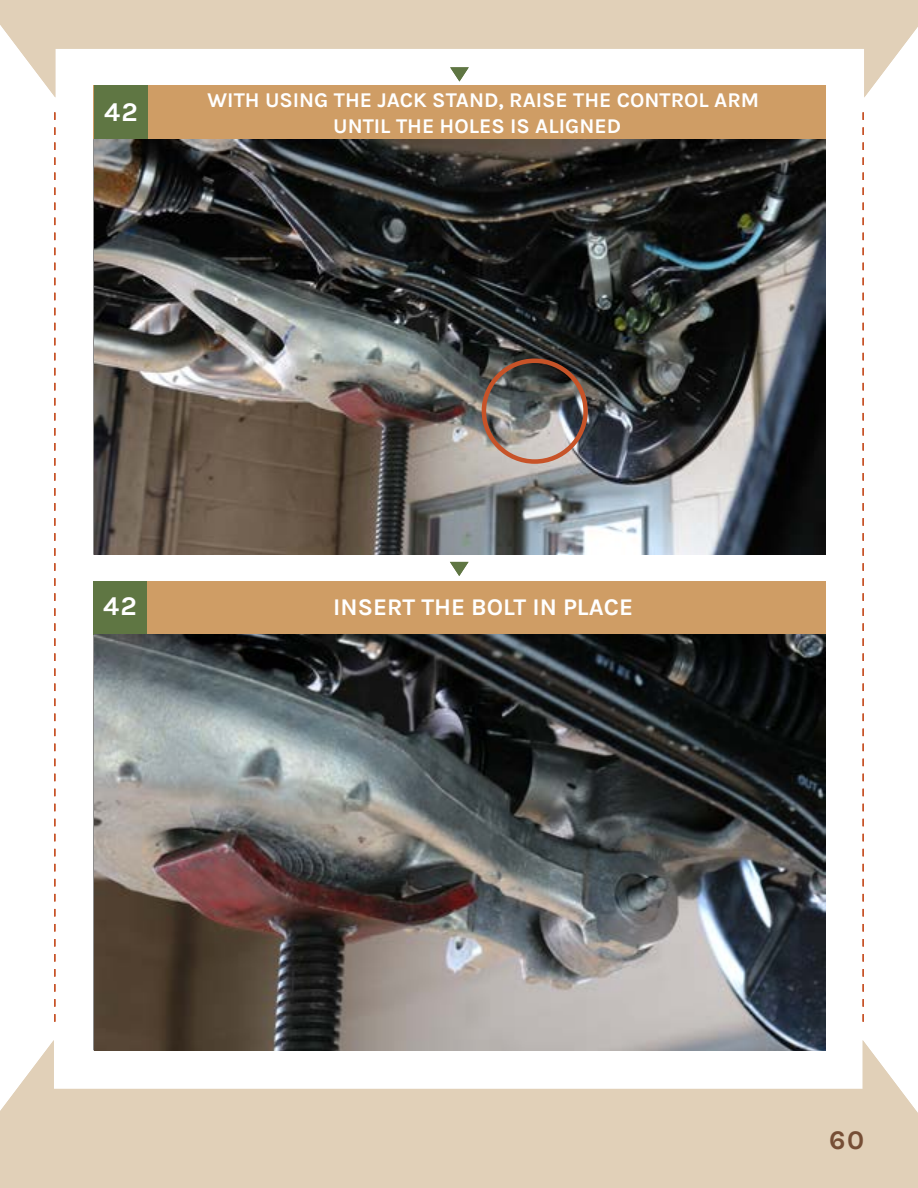
<style>
.page{position:relative;width:918px;height:1188px;background:#fff}
.page>*{position:absolute;margin:0;border:0;box-sizing:border-box;transform-origin:0 0}
.t1{font:700 30px "Karla";color:#fff}
.t2{font:700 27px "Karla";color:#fff}
.t3{font:700 27px "Karla";color:#764e35}
.t4{font:700 24px "Karla";color:#fff}
.t5{font:700 21px "Karla";color:#fff}
</style>
<div class="page">
<svg style="left:0;top:1040px;width:918px;height:148px;fill:#e1d0b8"></svg>
<svg style="left:54px;top:112px;width:2px;height:910px"></svg>
<svg style="left:862px;top:112px;width:2px;height:910px"></svg>
<svg style="left:0;top:0;width:918px;height:98px;fill:#e1d0b8"></svg>
<div style="left:94px;top:85px;width:732px;height:54px;background:#cf9d65"></div>
<svg style="left:450px;top:562px;width:19px;height:14px"></svg>
<svg style="left:450px;top:67px;width:19px;height:15px"></svg>
<div style="left:93px;top:581px;width:733px;height:54px;background:#cf9d65"></div>
<div style="left:94px;top:85px;width:53px;height:54px;background:#5f7643"></div>
<div style="left:93px;top:581px;width:54px;height:54px;background:#5f7643"></div>
<img style="left:94px;top:139px;width:732px;height:416px">
<img style="left:94px;top:635px;width:732px;height:415px">
<div style="left:482px;top:359px;width:106px;height:105px;border:4px solid #c75328;border-radius:50%"></div>
<h1 class="t1" style="left:112px;top:93px;width:20px">3</h1>
<p class="t2" style="left:104px;top:96px;width:35px">42</p>
<p class="t5" style="left:207px;top:88px;width:554px">WITH USING THE JACK STAND, RAISE THE CONTROL ARM</p>
<p class="t4" style="left:290px;top:99px;width:388px">UNBOLT THE BRAKE LINE BRACKET</p>
<p class="t5" style="left:333px;top:114px;width:289px">UNTIL THE HOLES IS ALIGNED</p>
<p class="t2" style="left:103px;top:590px;width:35px">42</p>
<h1 class="t1" style="left:111px;top:590px;width:19px">4</h1>
<p class="t4" style="left:333px;top:593px;width:301px">INSERT THE BOLT IN PLACE</p>
<p class="t3" style="left:829px;top:1124px;width:36px">60</p>
<p class="t3" style="left:848px;top:1124px;width:17px">5</p>
</div>
